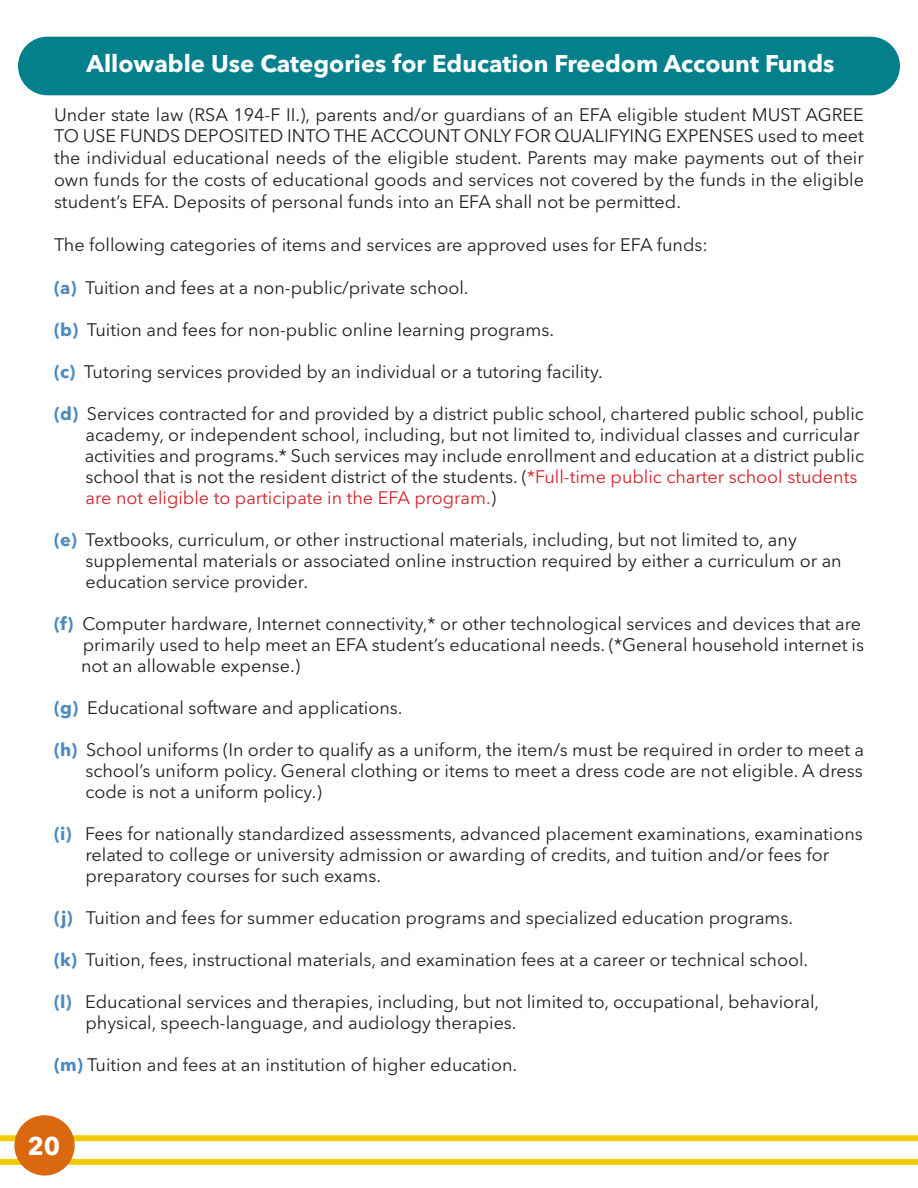
<style>
.page{position:relative;width:918px;height:1188px;background:#fff}
.page>*{position:absolute;margin:0;border:0;box-sizing:border-box;transform-origin:0 0}
.t1{font:700 25.5px "Avenir Next LT Pro";color:#fff}
.t2{font:700 24px "Avenir Next LT Pro";color:#fff}
.t3{font:18px/21.8px "Avenir Next LT Pro";color:#232021;text-align:justify}
.t4{font:18px "Avenir Next LT Pro";color:#d22329}
.s1{font-weight:700;color:#4c8ac0}
.s2{color:#d22329}
.s3{color:#232021}
</style>
<div class="page">
<div style="left:0;top:1159px;width:918px;height:6px;background:#f2cb03"></div>
<div style="left:0;top:1135px;width:918px;height:6px;background:#f2cb03"></div>
<div style="left:18px;top:37px;width:882px;height:58px;background:#04808d;border-radius:29px"></div>
<div style="left:15px;top:1116px;width:59px;height:59px;background:#da680e;border-radius:50%"></div>
<div style="left:14px;top:1115px;width:61px;height:61px;border:2px solid #da680e;border-radius:50%"></div>
<p class="t2" style="left:87px;top:49px;width:749px">Allowable Use Categories for Education Freedom Account Funds</p>
<p class="t3" style="left:54px;top:103px;width:811px">Under state law (RSA 194-F II.), parents and/or guardians of an EFA eligible student MUST AGREE TO USE FUNDS DEPOSITED INTO THE ACCOUNT ONLY FOR QUALIFYING EXPENSES used to meet the individual educational needs of the eligible student. Parents may make payments out of their own funds for the costs of educational goods and services not covered by the funds in the eligible student’s EFA. Deposits of personal funds into an EFA shall not be permitted.</p>
<p class="t3" style="left:54px;top:234px;width:655px">The following categories of items and services are approved uses for EFA funds:</p>
<p class="t3" style="left:54px;top:277px;width:416px"><span class="s1">(a)</span> Tuition and fees at a non-public/private school.</p>
<p class="t3" style="left:54px;top:319px;width:502px"><span class="s1">(b)</span> Tuition and fees for non-public online learning programs.</p>
<p class="t3" style="left:54px;top:361px;width:550px"><span class="s1">(c)</span> Tutoring services provided by an individual or a tutoring facility.</p>
<p class="t3" style="left:54px;top:403px;width:811px"><span class="s1">(d)</span> Services contracted for and provided by a district public school, chartered public school, public</p>
<p class="t3" style="left:86px;top:424px;width:776px">academy, or independent school, including, but not limited to, individual classes and curricular</p>
<p class="t3" style="left:85px;top:445px;width:781px">activities and programs.* Such services may include enrollment and education at a district public</p>
<p class="t3" style="left:86px;top:466px;width:773px">school that is not the resident district of the students. (<span class="s2">*Full-time public charter school students</span></p>
<p class="t4" style="left:86px;top:487px;width:412px">are not eligible to participate in the EFA program.<span class="s3">)</span></p>
<p class="t3" style="left:54px;top:529px;width:744px"><span class="s1">(e)</span> Textbooks, curriculum, or other instructional materials, including, but not limited to, any</p>
<p class="t3" style="left:86px;top:550px;width:758px">supplemental materials or associated online instruction required by either a curriculum or an</p>
<p class="t3" style="left:86px;top:571px;width:224px">education service provider.</p>
<p class="t3" style="left:54px;top:613px;width:809px"><span class="s1">(f)</span> Computer hardware, Internet connectivity,* or other technological services and devices that are</p>
<p class="t3" style="left:83px;top:634px;width:783px">primarily used to help meet an EFA student’s educational needs. (*General household internet is</p>
<p class="t3" style="left:81px;top:655px;width:221px">not an allowable expense.)</p>
<p class="t3" style="left:54px;top:697px;width:350px"><span class="s1">(g)</span> Educational software and applications.</p>
<p class="t3" style="left:54px;top:739px;width:812px"><span class="s1">(h)</span> School uniforms (In order to qualify as a uniform, the item/s must be required in order to meet a</p>
<p class="t3" style="left:86px;top:760px;width:779px">school’s uniform policy. General clothing or items to meet a dress code are not eligible. A dress</p>
<p class="t3" style="left:86px;top:781px;width:238px">code is not a uniform policy.)</p>
<p class="t3" style="left:54px;top:823px;width:810px"><span class="s1">(i)</span> Fees for nationally standardized assessments, advanced placement examinations, examinations</p>
<p class="t3" style="left:86px;top:844px;width:745px">related to college or university admission or awarding of credits, and tuition and/or fees for</p>
<p class="t3" style="left:86px;top:865px;width:297px">preparatory courses for such exams.</p>
<p class="t3" style="left:54px;top:907px;width:741px"><span class="s1">(j)</span> Tuition and fees for summer education programs and specialized education programs.</p>
<p class="t3" style="left:54px;top:949px;width:756px"><span class="s1">(k)</span> Tuition, fees, instructional materials, and examination fees at a career or technical school.</p>
<p class="t3" style="left:54px;top:991px;width:767px"><span class="s1">(l)</span> Educational services and therapies, including, but not limited to, occupational, behavioral,</p>
<p class="t3" style="left:86px;top:1012px;width:433px">physical, speech-language, and audiology therapies.</p>
<p class="t3" style="left:54px;top:1054px;width:465px"><span class="s1">(m)</span> Tuition and fees at an institution of higher education.</p>
<p class="t1" style="left:27px;top:1130px;width:34px">20</p>
</div>
